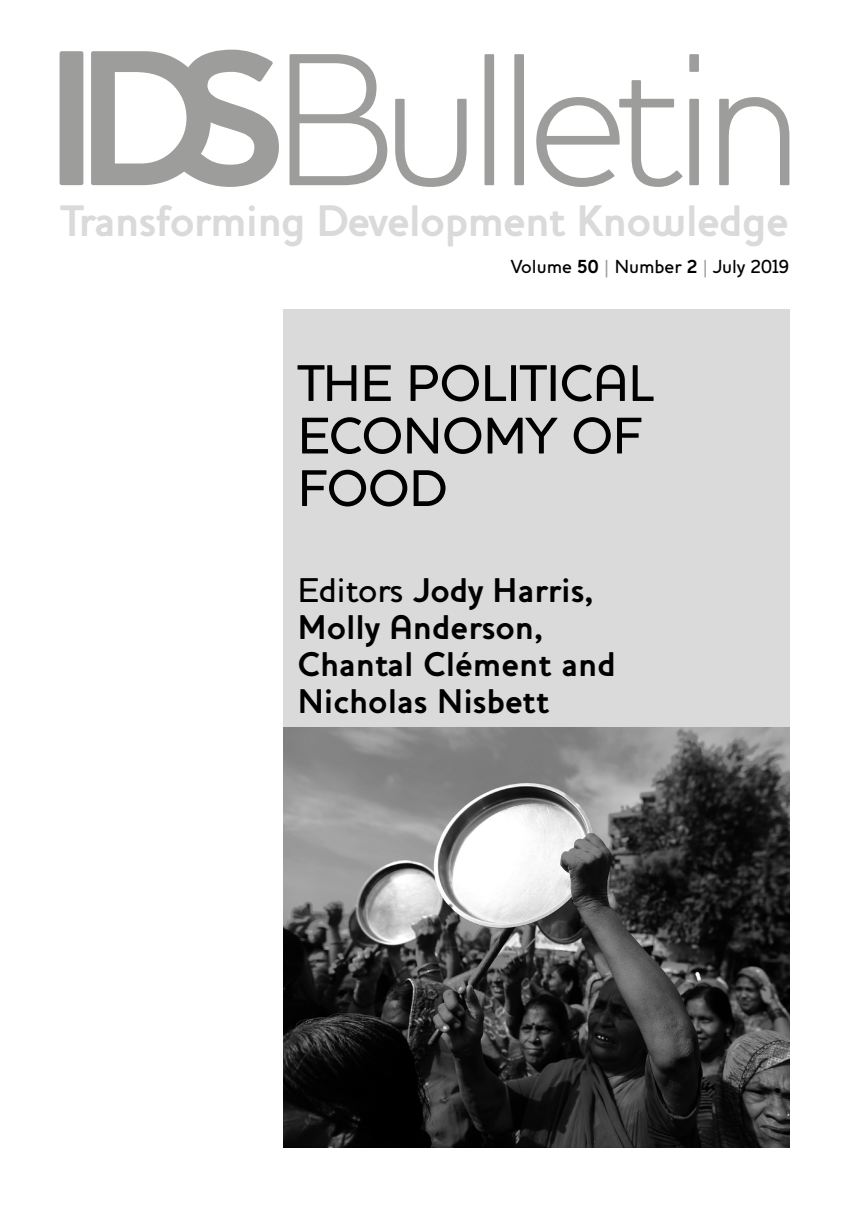
<style>
.page{position:relative;width:849px;height:1221px;background:#fff}
.page>*{position:absolute;margin:0;border:0;box-sizing:border-box;transform-origin:0 0}
.t1{font:500 52.5px/52.5px "Houschka";color:#000}
.t2{font:700 44.98px "Houschka";letter-spacing:-.02em;color:#dadada}
.t3{font:700 35px/36.8px "Houschka";color:#000}
.t4{font:500 19.25px "Houschka";color:#000}
.s1{font-weight:700}
.s2{color:#9d9d9c}
.s3{font-weight:500}
</style>
<div class="page">
<div style="left:60px;top:51px;width:23px;height:134px;background:#9d9d9c;border-radius:2px"></div>
<svg style="left:91px;top:50px;width:188px;height:137px"></svg>
<svg style="left:289px;top:54px;width:98px;height:131px"></svg>
<svg style="left:395px;top:99px;width:71px;height:88px"></svg>
<div style="left:484px;top:54px;width:10px;height:131px;background:#9d9d9c"></div>
<div style="left:514px;top:54px;width:10px;height:131px;background:#9d9d9c"></div>
<svg style="left:536px;top:80px;width:146px;height:107px"></svg>
<svg style="left:689px;top:54px;width:9px;height:131px"></svg>
<svg style="left:719px;top:97px;width:70px;height:88px"></svg>
<div style="left:283px;top:308px;width:506px;height:419px;background:#dadada"></div>
<img style="left:283px;top:727px;width:506px;height:419px">
<p class="t2" style="left:61px;top:194px;width:729px">Transforming Development Knowledge</p>
<p class="t4" style="left:510px;top:254px;width:280px">Volume <span class="s1">50</span> <span class="s2">|</span> Number <span class="s1">2</span> <span class="s2">|</span> July 2019</p>
<h1 class="t1" style="left:298px;top:357px;width:358px">THE POLITICAL<br>ECONOMY OF<br>FOOD</h1>
<p class="t3" style="left:298px;top:572px;width:319px"><span class="s3">Editors</span> Jody Harris,<br>Molly Anderson,<br>Chantal Clément and<br>Nicholas Nisbett</p>
</div>
